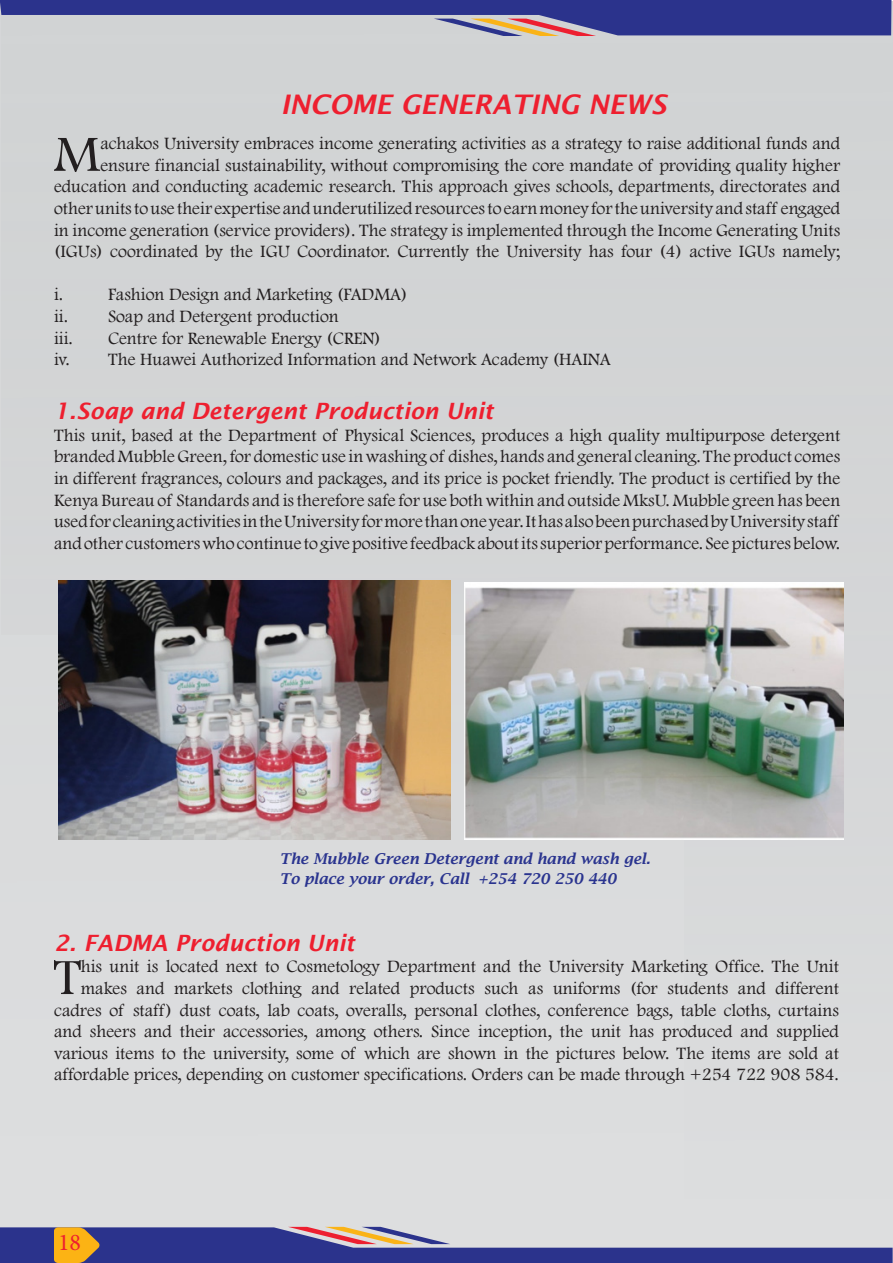
<style>
.page{position:relative;width:893px;height:1263px;background:#fff}
.page>*{position:absolute;margin:0;border:0;box-sizing:border-box;transform-origin:0 0}
.Paragraph_Style_1{font:52.65px "Footlight MT Light";color:#231f20}
.headind1{font:italic 600 27px "Lucida Sans";color:#ee1f2f}
.t1{font:24px "Minion Pro";color:#ee1f2f}
.headind1-2{font:italic 600 22.5px "Lucida Sans";color:#ee1f2f}
.Paragraph_Style_1-2{font:18px/21.6px "Footlight MT Light";color:#231f20;text-align:right}
.t2{font:italic 600 15px "Lucida Bright";color:#2a348f}
</style>
<div class="page">
<div style="left:0;top:36px;width:684px;height:1191px;background:#dcddde"></div>
<div style="left:684px;top:2px;width:209px;height:1225px;background:#d4d5d6"></div>
<div style="left:2px;top:36px;width:684px;height:598px;background:#d2d4d5"></div>
<svg style="left:0;top:0;width:891px;height:36px;background:#696ca3"></svg>
<svg style="left:0;top:1227px;width:893px;height:36px;background:#7574a1"></svg>
<img style="left:58px;top:581px;width:392px;height:259px">
<img style="left:465px;top:582px;width:378px;height:258px">
<p class="headind1" style="left:281px;top:89px;width:387px">INCOME GENERATING NEWS</p>
<p class="Paragraph_Style_1-2" style="left:54px;top:132px;width:788px">achakos University embraces income generating activities as a strategy to raise additional funds and ensure financial sustainability, without compromising the core mandate of providing quality higher education and conducting academic research. This approach gives schools, departments, directorates and other units to use their expertise and underutilized resources to earn money for the university and staff engaged in income generation (service providers). The strategy is implemented through the Income Generating Units (IGUs) coordinated by the IGU Coordinator. Currently the University has four (4) active IGUs namely;</p>
<p class="Paragraph_Style_1-2" style="left:54px;top:283px;width:11px">i.</p>
<p class="Paragraph_Style_1-2" style="left:108px;top:283px;width:301px">Fashion Design and Marketing (FADMA)</p>
<p class="Paragraph_Style_1-2" style="left:54px;top:305px;width:286px">ii. Soap and Detergent production</p>
<p class="Paragraph_Style_1-2" style="left:54px;top:327px;width:20px">iii.</p>
<p class="Paragraph_Style_1-2" style="left:108px;top:327px;width:274px">Centre for Renewable Energy (CREN)</p>
<p class="Paragraph_Style_1-2" style="left:54px;top:348px;width:558px">iv. The Huawei Authorized Information and Network Academy (HAINA</p>
<p class="headind1-2" style="left:54px;top:398px;width:441px">1.Soap and Detergent Production Unit</p>
<p class="Paragraph_Style_1-2" style="left:54px;top:424px;width:788px;text-align:justify">This unit, based at the Department of Physical Sciences, produces a high quality multipurpose detergent branded Mubble Green, for domestic use in washing of dishes, hands and general cleaning. The product comes in different fragrances, colours and packages, and its price is pocket friendly. The product is certified by the Kenya Bureau of Standards and is therefore safe for use both within and outside MksU. Mubble green has been used for cleaning activities in the University for more than one year. It has also been purchased by University staff and other customers who continue to give positive feedback about its superior performance. See pictures below.</p>
<p class="Paragraph_Style_1" style="left:54px;top:123px;width:48px">M</p>
<p class="t2" style="left:280px;top:850px;width:372px">The Mubble Green Detergent and hand wash gel.</p>
<p class="t2" style="left:280px;top:870px;width:338px">To place your order, Call +254 720 250 440</p>
<p class="headind1-2" style="left:54px;top:930px;width:302px">2. FADMA Production Unit</p>
<p class="Paragraph_Style_1" style="left:53px;top:946px;width:29px">T</p>
<p class="Paragraph_Style_1-2" style="left:54px;top:955px;width:786px">his unit is located next to Cosmetology Department and the University Marketing Office. The Unit makes and markets clothing and related products such as uniforms (for students and different cadres of staff) dust coats, lab coats, overalls, personal clothes, conference bags, table cloths, curtains and sheers and their accessories, among others. Since inception, the unit has produced and supplied various items to the university, some of which are shown in the pictures below. The items are sold at affordable prices, depending on customer specifications. Orders can be made through +254 722 908 584.</p>
<h3 class="t1" style="left:58px;top:1226px;width:25px">18</h3>
</div>
